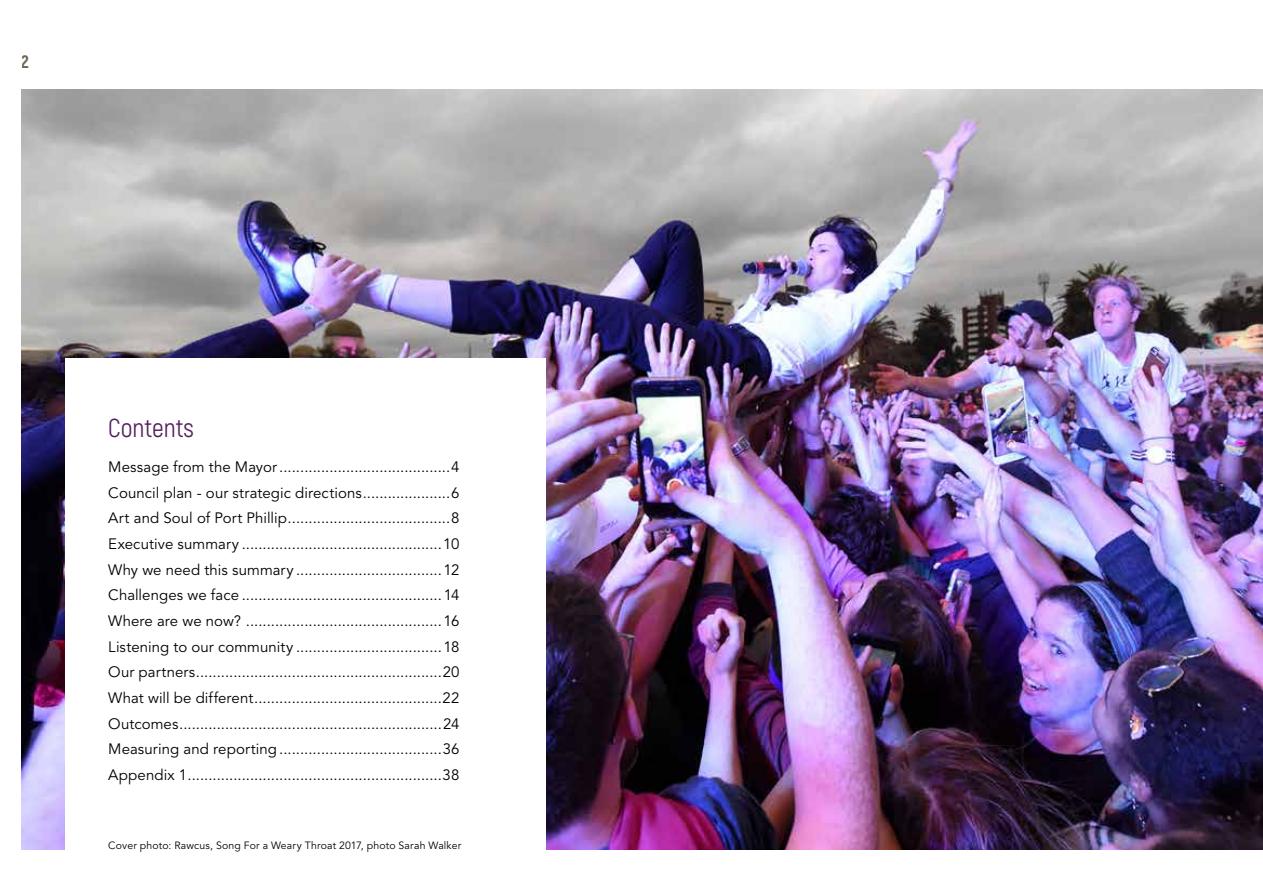
<style>
.page{position:relative;width:1263px;height:893px;background:#fff}
.page>*{position:absolute;margin:0;border:0;box-sizing:border-box;transform-origin:0 0}
.t1{font:25.95px "Akrobat";color:#541f5f}
.t2{font:800 18px "Akrobat";color:#706759}
.t3{font:15px/25.7px "Avenir LT Std";letter-spacing:.005em;color:#000;text-align:justify}
.t4{font:10.5px "Avenir LT Std";letter-spacing:.015em;color:#000}
</style>
<div class="page">
<img style="left:22px;top:90px;width:1241px;height:759px">
<div style="left:65px;top:358px;width:480px;height:535px;background:#fff"></div>
<p class="t2" style="left:22px;top:50px;width:9px">2</p>
<h1 class="t1" style="left:108px;top:412px;width:87px">Contents</h1>
<p class="t3" style="left:108px;top:454px;width:353px">Message from the Mayor.........................................4<br>Council plan - our strategic directions.....................6<br>Art and Soul of Port Phillip.......................................8<br>Executive summary ................................................10<br>Why we need this summary ...................................12<br>Challenges we face ................................................14<br>Where are we now? ...............................................16<br>Listening to our community ...................................18<br>Our partners...........................................................20<br>What will be different.............................................22<br>Outcomes...............................................................24<br>Measuring and reporting.......................................36<br>Appendix 1.............................................................38</p>
<p class="t4" style="left:108px;top:839px;width:354px">Cover photo: Rawcus, Song For a Weary Throat 2017, photo Sarah Walker</p>
</div>
